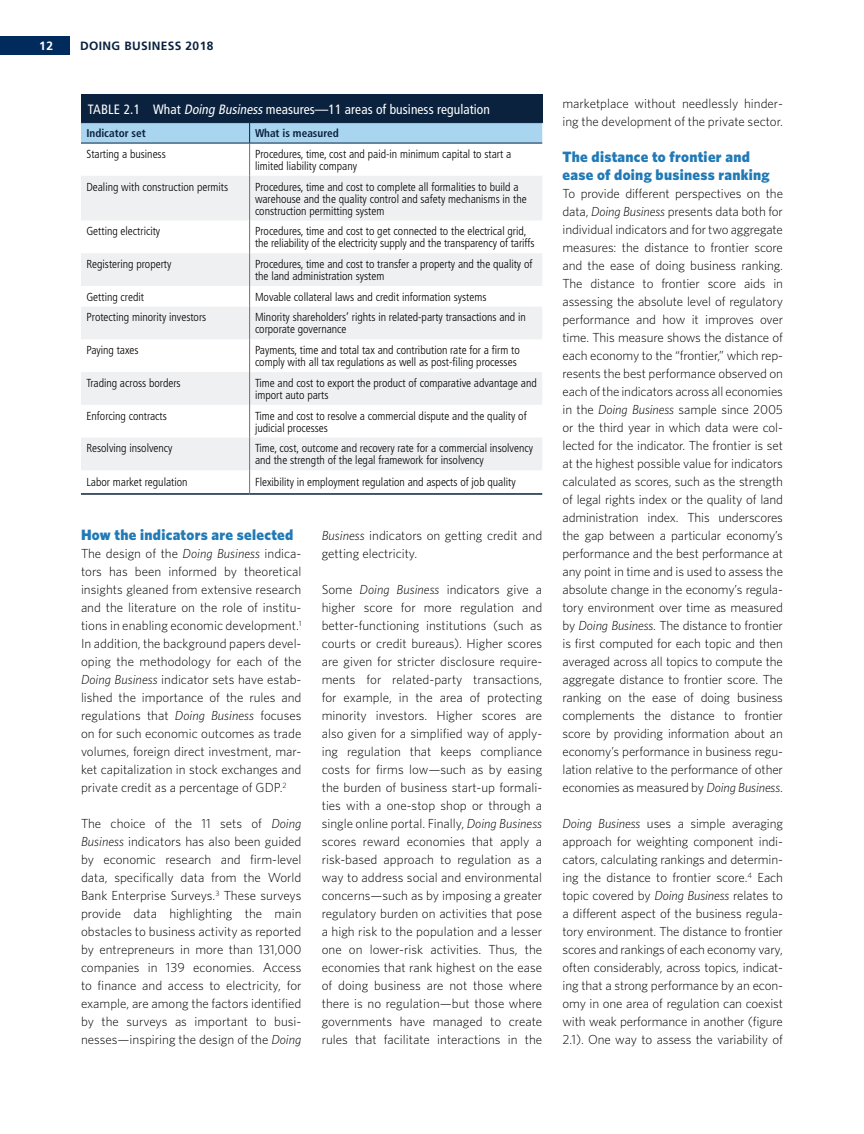
<style>
.page{position:relative;width:864px;height:1134px;background:#fff}
.page>*{position:absolute;margin:0;border:0;box-sizing:border-box;transform-origin:0 0}
.Subhead-2{font:900 15px/18px "Whitney";letter-spacing:.02em;color:#217ab6}
.Table_Title{font:condensed 13.5px "Frutiger";letter-spacing:.005em;color:#fff}
.Body{font:300 13.2px/18px "Whitney";color:#000;text-align:justify}
.Running_Section_Head{font:700 12px "Frutiger";letter-spacing:.03em;color:#0b223e}
.t1{font:700 12px "Frutiger";color:#fff}
.Table-text_left{font:300 condensed 11.7px/12px "Frutiger";color:#000}
.Table-Sub_1A__left{font:700 condensed 11.25px "Frutiger";color:#0b223e}
.s1{font-style:italic}
</style>
<div class="page">
<div style="left:0;top:37px;width:70px;height:18px;background:#002b5c"></div>
<div style="left:81px;top:94px;width:461px;height:29px;background:#0b223e"></div>
<svg style="left:81px;top:176px;width:461px;height:294px;fill:#eff0f1"></svg>
<hr style="left:249px;top:372px;width:1px;height:33px;background:#6e7083">
<hr style="left:249px;top:405px;width:1px;height:33px;background:#6e7083">
<hr style="left:249px;top:438px;width:1px;height:32px;background:#6e7083">
<hr style="left:249px;top:339px;width:1px;height:33px;background:#6e7083">
<hr style="left:249px;top:143px;width:1px;height:33px;background:#6e7083">
<hr style="left:249px;top:176px;width:1px;height:44px;background:#6e7083">
<hr style="left:249px;top:221px;width:1px;height:32px;background:#6e7083">
<hr style="left:249px;top:253px;width:1px;height:33px;background:#6e7083">
<svg style="left:249px;top:286px;width:1px;height:21px"></svg>
<hr style="left:249px;top:307px;width:1px;height:32px;background:#6e7083">
<svg style="left:249px;top:470px;width:1px;height:23px"></svg>
<hr style="left:81px;top:493px;width:169px;height:2px;background:#0b223e">
<hr style="left:250px;top:493px;width:292px;height:2px;background:#0b223e">
<svg style="left:81px;top:123px;width:461px;height:20px;background:#a4cfea"></svg>
<hr style="left:81px;top:143px;width:169px;height:1px;background:#0b223e">
<hr style="left:250px;top:143px;width:292px;height:1px;background:#0b223e">
<p class="t1" style="left:39px;top:39px;width:15px">12</p>
<p class="Running_Section_Head" style="left:80px;top:39px;width:135px">DOING BUSINESS 2018</p>
<p class="Table_Title" style="left:88px;top:101px;width:404px">TABLE 2.1 What <span class="s1">Doing Business</span>measures—11 areas of business regulation</p>
<p class="Table-Sub_1A__left" style="left:86px;top:126px;width:61px">Indicator set</p>
<p class="Table-Sub_1A__left" style="left:255px;top:126px;width:85px">What is measured</p>
<p class="Table-text_left" style="left:86px;top:148px;width:81px">Starting a business</p>
<p class="Table-text_left" style="left:255px;top:148px;width:258px">Procedures, time, cost and paid-in minimum capital to start a limited liability company</p>
<p class="Table-text_left" style="left:86px;top:181px;width:143px">Dealing with construction permits</p>
<p class="Table-text_left" style="left:255px;top:181px;width:273px">Procedures, time and cost to complete all formalities to build a warehouse and the quality control and safety mechanisms in the construction permitting system</p>
<p class="Table-text_left" style="left:86px;top:225px;width:75px">Getting electricity</p>
<p class="Table-text_left" style="left:255px;top:225px;width:281px">Procedures, time and cost to get connected to the electrical grid, the reliability of the electricity supply and the transparency of tariffs</p>
<p class="Table-text_left" style="left:86px;top:258px;width:87px">Registering property</p>
<p class="Table-text_left" style="left:255px;top:258px;width:279px">Procedures, time and cost to transfer a property and the quality of the land administration system</p>
<p class="Table-text_left" style="left:86px;top:291px;width:59px">Getting credit</p>
<p class="Table-text_left" style="left:255px;top:291px;width:233px">Movable collateral laws and credit information systems</p>
<p class="Table-text_left" style="left:86px;top:311px;width:121px">Protecting minority investors</p>
<p class="Table-text_left" style="left:255px;top:311px;width:272px">Minority shareholders’ rights in related-party transactions and in corporate governance</p>
<p class="Table-text_left" style="left:86px;top:344px;width:54px">Paying taxes</p>
<p class="Table-text_left" style="left:255px;top:344px;width:266px">Payments, time and total tax and contribution rate for a firm to comply with all tax regulations as well as post-filing processes</p>
<p class="Table-text_left" style="left:86px;top:377px;width:96px">Trading across borders</p>
<p class="Table-text_left" style="left:255px;top:377px;width:283px">Time and cost to export the product of comparative advantage and import auto parts</p>
<p class="Table-text_left" style="left:86px;top:410px;width:82px">Enforcing contracts</p>
<p class="Table-text_left" style="left:255px;top:410px;width:273px">Time and cost to resolve a commercial dispute and the quality of judicial processes</p>
<p class="Table-text_left" style="left:86px;top:442px;width:88px">Resolving insolvency</p>
<p class="Table-text_left" style="left:255px;top:442px;width:279px">Time, cost, outcome and recovery rate for a commercial insolvency and the strength of the legal framework for insolvency</p>
<p class="Table-text_left" style="left:86px;top:477px;width:103px">Labor market regulation</p>
<p class="Table-text_left" style="left:255px;top:477px;width:262px">Flexibility in employment regulation and aspects of job quality</p>
<p class="Subhead-2" style="left:81px;top:525px;width:214px">How the indicators are selected</p>
<p class="Body" style="left:81px;top:544px;width:222px">The design of the <span class="s1">Doing Business</span> indica&shy;tors has been informed by theoretical insights gleaned from extensive research and the literature on the role of institu&shy;tions in enabling economic development.<sup>1<br></sup>In addition, the background papers devel&shy;oping the methodology for each of the <span class="s1">Doing Business</span> indicator sets have estab&shy;lished the importance of the rules and regulations that <span class="s1">Doing Business</span> focuses on for such economic outcomes as trade volumes, foreign direct investment, mar&shy;ket capitalization in stock exchanges and private credit as a percentage of GDP.<sup>2</sup></p>
<p class="Body" style="left:81px;top:814px;width:222px">The choice of the 11 sets of <span class="s1">Doing Business</span> indicators has also been guided by economic research and firm-level data, specifically data from the World Bank Enterprise Surveys.<sup>3</sup> These surveys provide data highlighting the main obstacles to business activity as reported by entrepreneurs in more than 131,000 companies in 139 economies. Access to finance and access to electricity, for example, are among the factors identified by the surveys as important to busi&shy;nesses—inspiring the design of the <span class="s1">Doing</span></p>
<p class="Body" style="left:322px;top:526px;width:222px"><span class="s1">Business</span> indicators on getting credit and getting electricity.</p>
<p class="Body" style="left:322px;top:580px;width:222px">Some <span class="s1">Doing Business</span> indicators give a higher score for more regulation and better-functioning institutions (such as courts or credit bureaus). Higher scores are given for stricter disclosure require&shy;ments for related-party transactions, for example, in the area of protecting minority investors. Higher scores are also given for a simplified way of apply&shy;ing regulation that keeps compliance costs for firms low—such as by easing the burden of business start-up formali&shy;ties with a one-stop shop or through a single online portal. Finally, <span class="s1">Doing Business </span>scores reward economies that apply a risk-based approach to regulation as a way to address social and environmental concerns—such as by imposing a greater regulatory burden on activities that pose a high risk to the population and a lesser one on lower-risk activities. Thus, the economies that rank highest on the ease of doing business are not those where there is no regulation—but those where governments have managed to create rules that facilitate interactions in the</p>
<p class="Body" style="left:562px;top:94px;width:222px">marketplace without needlessly hinder&shy;ing the development of the private sector.</p>
<p class="Subhead-2" style="left:562px;top:147px;width:209px">The distance to frontier and ease of doing business ranking</p>
<p class="Body" style="left:562px;top:184px;width:222px">To provide different perspectives on the data, <span class="s1">Doing Business</span> presents data both for individual indicators and for two aggregate measures: the distance to frontier score and the ease of doing business ranking.<br>The distance to frontier score aids in assessing the absolute level of regulatory performance and how it improves over time. This measure shows the distance of each economy to the “frontier,” which rep&shy;resents the best performance observed on each of the indicators across all economies in the <span class="s1">Doing Business</span> sample since 2005 or the third year in which data were col&shy;lected for the indicator. The frontier is set at the highest possible value for indicators calculated as scores, such as the strength of legal rights index or the quality of land administration index. This underscores the gap between a particular economy’s performance and the best performance at any point in time and is used to assess the absolute change in the economy’s regula&shy;tory environment over time as measured by <span class="s1">Doing Business</span>. The distance to frontier is first computed for each topic and then averaged across all topics to compute the aggregate distance to frontier score. The ranking on the ease of doing business complements the distance to frontier score by providing information about an economy’s performance in business regu&shy;lation relative to the performance of other economies as measured by <span class="s1">Doing Business</span>.</p>
<p class="Body" style="left:562px;top:814px;width:222px"><span class="s1">Doing Business</span> uses a simple averaging approach for weighting component indi&shy;cators, calculating rankings and determin&shy;ing the distance to frontier score.<sup>4</sup> Each topic covered by <span class="s1">Doing Business</span> relates to a different aspect of the business regula&shy;tory environment. The distance to frontier scores and rankings of each economy vary, often considerably, across topics, indicat&shy;ing that a strong performance by an econ&shy;omy in one area of regulation can coexist with weak performance in another (figure 2.1). One way to assess the variability of</p>
</div>
